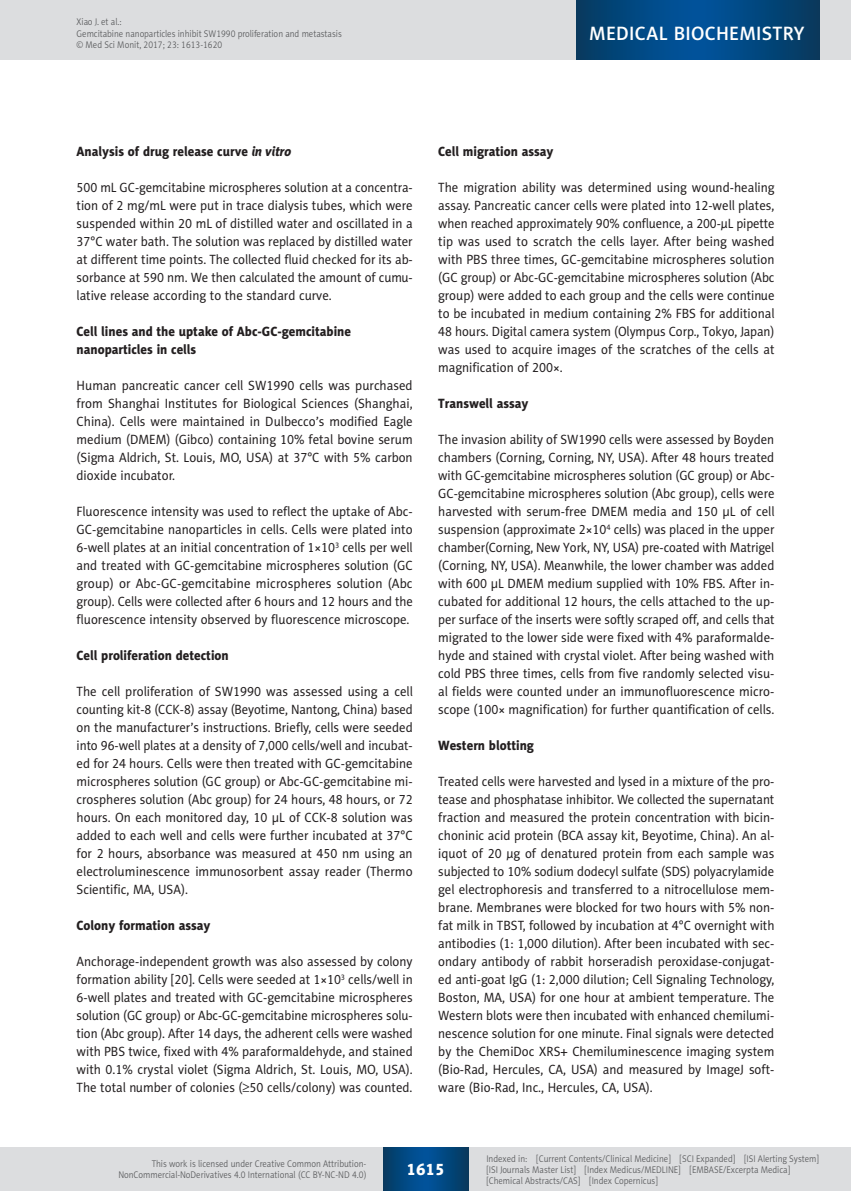
<style>
.page{position:relative;width:851px;height:1191px;background:#fff}
.page>*{position:absolute;margin:0;border:0;box-sizing:border-box;transform-origin:0 0}
.t1{font:19.5px "Naomi Sans EFN Medium";letter-spacing:.015em;color:#fff}
.t2{font:16.5px "Naomi Sans EFN Heavy";color:#fff}
.MSM_Body{font:13.5px/18px "Naomi Sans EFN";color:#231f20;text-align:justify;scale:.95 1}
.MSM_Body-2{font:13.5px/18px "Naomi Sans EFN";color:#231f20;text-align:justify;scale:.94 1}
.MSM_Headline_2{font:13.5px/18px "Naomi Sans EFN Heavy";color:#231f20;scale:.95 1}
.MSM_pagina_zywa{font:9.75px/11.2px "Naomi Sans EFN Light";color:#57585a;scale:.9 1}
.MSM_pagina_sygnatura{font:9.75px "Naomi Sans EFN Light";color:#57585a;scale:.9 1}
.s1{font-style:italic}
.s2{font-family:"Standard Sym L"}
</style>
<div class="page">
<div style="left:0;top:1148px;width:850px;height:43px;background:#dcdddf"></div>
<svg style="left:383px;top:1147px;width:85px;height:43px;background:#02477e"></svg>
<div style="left:0;top:0;width:850px;height:60px;background:#dcdddf"></div>
<svg style="left:576px;top:0;width:243px;height:60px;background:#02477e"></svg>
<p class="MSM_pagina_zywa" style="left:77px;top:16px;width:296px">Xiao J. et al.:<br>Gemcitabine nanoparticles inhibit SW1990 proliferation and metastasis</p>
<p class="MSM_pagina_sygnatura" style="left:77px;top:39px;width:163px">© Med Sci Monit, 2017; 23: 1613-1620</p>
<h1 class="t1" style="left:589px;top:22px;width:217px">MEDICAL BIOCHEMISTRY</h1>
<p class="MSM_Headline_2" style="left:77px;top:142px;width:227px">Analysis of drug release curve <span class="s1">in vitro</span></p>
<p class="MSM_Body-2" style="left:77px;top:178px;width:359px">500 mL GC-gemcitabine microspheres solution at a concentra&shy;tion of 2 mg/mL were put in trace dialysis tubes, which were suspended within 20 mL of distilled water and oscillated in a 37°C water bath. The solution was replaced by distilled water at different time points. The collected fluid checked for its ab&shy;sorbance at 590 nm. We then calculated the amount of cumu&shy;lative release according to the standard curve.</p>
<p class="MSM_Headline_2" style="left:77px;top:322px;width:290px">Cell lines and the uptake of Abc-GC-gemcitabine nanoparticles in cells</p>
<p class="MSM_Body" style="left:77px;top:376px;width:355px">Human pancreatic cancer cell SW1990 cells was purchased from Shanghai Institutes for Biological Sciences (Shanghai, China). Cells were maintained in Dulbecco’s modified Eagle medium (DMEM) (Gibco) containing 10% fetal bovine serum (Sigma Aldrich, St. Louis, MO, USA) at 37°C with 5% carbon dioxide incubator.</p>
<p class="MSM_Body" style="left:77px;top:502px;width:355px">Fluorescence intensity was used to reflect the uptake of Abc-GC-gemcitabine nanoparticles in cells. Cells were plated into 6-well plates at an initial concentration of 1×10<sup>3</sup> cells per well and treated with GC-gemcitabine microspheres solution (GC group) or Abc-GC-gemcitabine microspheres solution (Abc group). Cells were collected after 6 hours and 12 hours and the fluorescence intensity observed by fluorescence microscope.</p>
<p class="MSM_Headline_2" style="left:77px;top:646px;width:162px">Cell proliferation detection</p>
<p class="MSM_Body" style="left:77px;top:682px;width:355px">The cell proliferation of SW1990 was assessed using a cell counting kit-8 (CCK-8) assay (Beyotime, Nantong, China) based on the manufacturer’s instructions. Briefly, cells were seeded into 96-well plates at a density of 7,000 cells/well and incubat&shy;ed for 24 hours. Cells were then treated with GC-gemcitabine microspheres solution (GC group) or Abc-GC-gemcitabine mi&shy;crospheres solution (Abc group) for 24 hours, 48 hours, or 72 hours. On each monitored day, 10 μL of CCK-8 solution was added to each well and cells were further incubated at 37°C for 2 hours, absorbance was measured at 450 nm using an electroluminescence immunosorbent assay reader (Thermo Scientific, MA, USA).</p>
<p class="MSM_Headline_2" style="left:77px;top:916px;width:142px">Colony formation assay</p>
<p class="MSM_Body" style="left:77px;top:952px;width:355px">Anchorage-independent growth was also assessed by colony formation ability [20]. Cells were seeded at 1×10<sup>3</sup> cells/well in 6-well plates and treated with GC-gemcitabine microspheres solution (GC group) or Abc-GC-gemcitabine microspheres solu&shy;tion (Abc group). After 14 days, the adherent cells were washed with PBS twice, fixed with 4% paraformaldehyde, and stained with 0.1% crystal violet (Sigma Aldrich, St. Louis, MO, USA).<br>The total number of colonies (<span class="s2">³</span>50 cells/colony) was counted.</p>
<p class="MSM_Headline_2" style="left:438px;top:142px;width:123px">Cell migration assay</p>
<p class="MSM_Body" style="left:438px;top:178px;width:355px">The migration ability was determined using wound-healing assay. Pancreatic cancer cells were plated into 12-well plates, when reached approximately 90% confluence, a 200-µL pipette tip was used to scratch the cells layer. After being washed with PBS three times, GC-gemcitabine microspheres solution (GC group) or Abc-GC-gemcitabine microspheres solution (Abc group) were added to each group and the cells were continue to be incubated in medium containing 2% FBS for additional 48 hours. Digital camera system (Olympus Corp., Tokyo, Japan) was used to acquire images of the scratches of the cells at magnification of 200×.</p>
<p class="MSM_Headline_2" style="left:438px;top:394px;width:96px">Transwell assay</p>
<p class="MSM_Body-2" style="left:438px;top:430px;width:359px">The invasion ability of SW1990 cells were assessed by Boyden chambers (Corning, Corning, NY, USA). After 48 hours treated with GC-gemcitabine microspheres solution (GC group) or Abc-GC-gemcitabine microspheres solution (Abc group), cells were harvested with serum-free DMEM media and 150 μL of cell suspension (approximate 2×10<sup>4</sup> cells) was placed in the upper chamber(Corning, New York, NY, USA) pre-coated with Matrigel (Corning, NY, USA). Meanwhile, the lower chamber was added with 600 μL DMEM medium supplied with 10% FBS. After in&shy;cubated for additional 12 hours, the cells attached to the up&shy;per surface of the inserts were softly scraped off, and cells that migrated to the lower side were fixed with 4% paraformalde&shy;hyde and stained with crystal violet. After being washed with cold PBS three times, cells from five randomly selected visu&shy;al fields were counted under an immunofluorescence micro&shy;scope (100× magnification) for further quantification of cells.</p>
<p class="MSM_Headline_2" style="left:438px;top:736px;width:102px">Western blotting</p>
<p class="MSM_Body-2" style="left:438px;top:772px;width:359px">Treated cells were harvested and lysed in a mixture of the pro&shy;tease and phosphatase inhibitor. We collected the supernatant fraction and measured the protein concentration with bicin&shy;choninic acid protein (BCA assay kit, Beyotime, China). An al&shy;iquot of 20 µg of denatured protein from each sample was subjected to 10% sodium dodecyl sulfate (SDS) polyacrylamide gel electrophoresis and transferred to a nitrocellulose mem&shy;brane. Membranes were blocked for two hours with 5% non&shy;fat milk in TBST, followed by incubation at 4°C overnight with antibodies (1: 1,000 dilution). After been incubated with sec&shy;ondary antibody of rabbit horseradish peroxidase-conjugat&shy;ed anti-goat IgG (1: 2,000 dilution; Cell Signaling Technology, Boston, MA, USA) for one hour at ambient temperature. The Western blots were then incubated with enhanced chemilumi&shy;nescence solution for one minute. Final signals were detected by the ChemiDoc XRS+ Chemiluminescence imaging system (Bio-Rad, Hercules, CA, USA) and measured by ImageJ soft&shy;ware (Bio-Rad, Inc., Hercules, CA, USA).</p>
<p class="MSM_pagina_zywa" style="left:118px;top:1158px;width:277px;text-align:right">This work is licensed under Creative Common Attribution-<br>NonCommercial-NoDerivatives 4.0 International (CC BY-NC-ND 4.0)</p>
<p class="t2" style="left:406px;top:1159px;width:40px">1615</p>
<p class="MSM_pagina_zywa" style="left:486px;top:1152px;width:371px">Indexed in: [Current Contents/Clinical Medicine] [SCI Expanded] [ISI Alerting System] [ISI Journals Master List] [Index Medicus/MEDLINE] [EMBASE/Excerpta Medica] [Chemical Abstracts/CAS] [Index Copernicus]</p>
</div>
